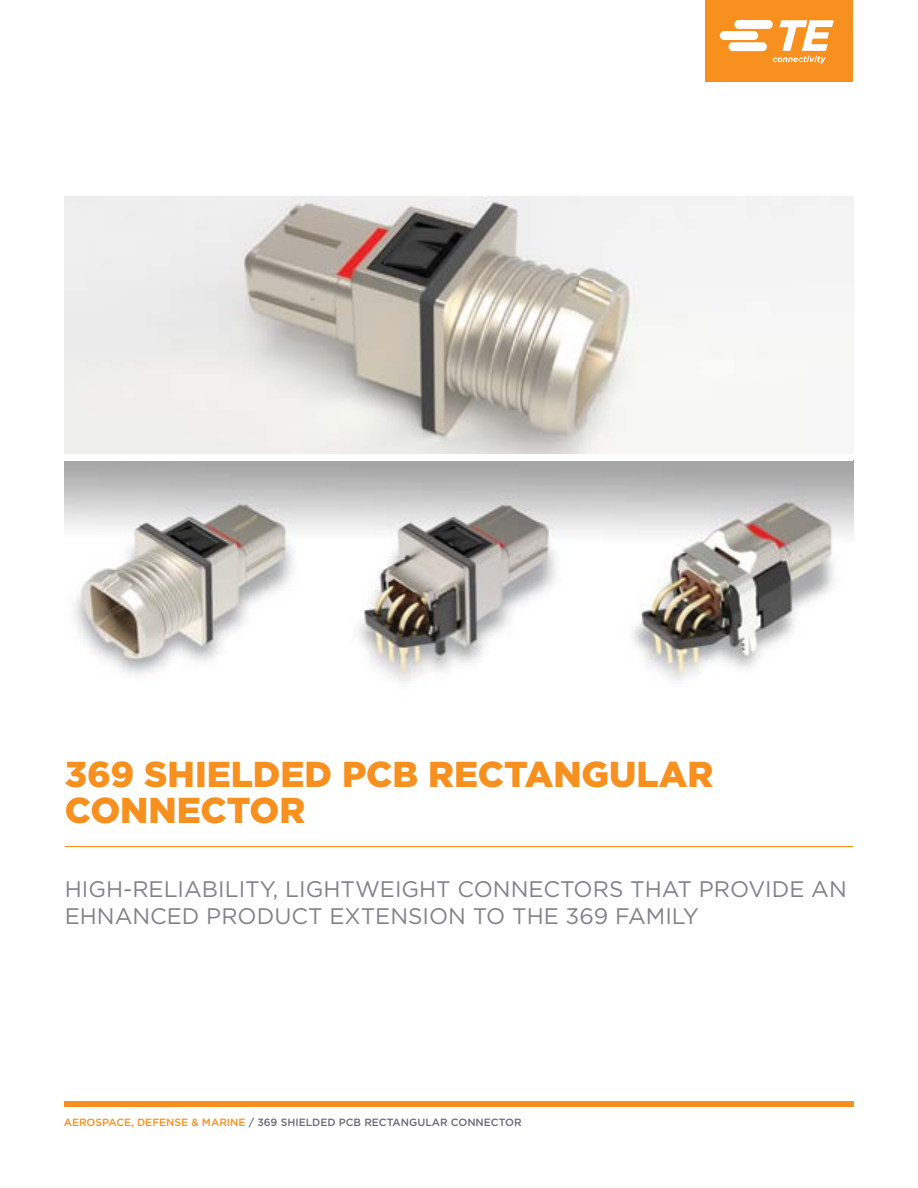
<style>
.page{position:relative;width:918px;height:1188px;background:#fff}
.page>*{position:absolute;margin:0;border:0;box-sizing:border-box;transform-origin:0 0}
.t1{font:900 36px/36px "Gotham";color:#f7901e}
.t2{font:22.5px/27px "Gotham";color:#808285}
.t3{font:500 10.5px "Gotham";color:#696b73}
.s1{color:#f7901e}
</style>
<div class="page">
<img style="left:65px;top:461px;width:788px;height:221px">
<div style="left:705px;top:0;width:148px;height:82px;background:#f7901e"></div>
<svg style="left:720px;top:20px;width:114px;height:44px"></svg>
<div style="left:65px;top:1101px;width:789px;height:6px;background:#f7901e"></div>
<hr style="left:65px;top:846px;width:788px;height:1px;background:#f7901e">
<img style="left:65px;top:197px;width:788px;height:256px">
<h1 class="t1" style="left:65px;top:756px;width:650px">369 SHIELDED PCB RECTANGULAR<br>CONNECTOR</h1>
<p class="t2" style="left:65px;top:875px;width:784px">HIGH-RELIABILITY, LIGHTWEIGHT CONNECTORS THAT PROVIDE AN<br>EHNANCED PRODUCT EXTENSION TO THE 369 FAMILY</p>
<p class="t3" style="left:64px;top:1115px;width:459px"><span class="s1">AEROSPACE, DEFENSE &amp; MARINE</span> / 369 SHIELDED PCB RECTANGULAR CONNECTOR</p>
</div>
